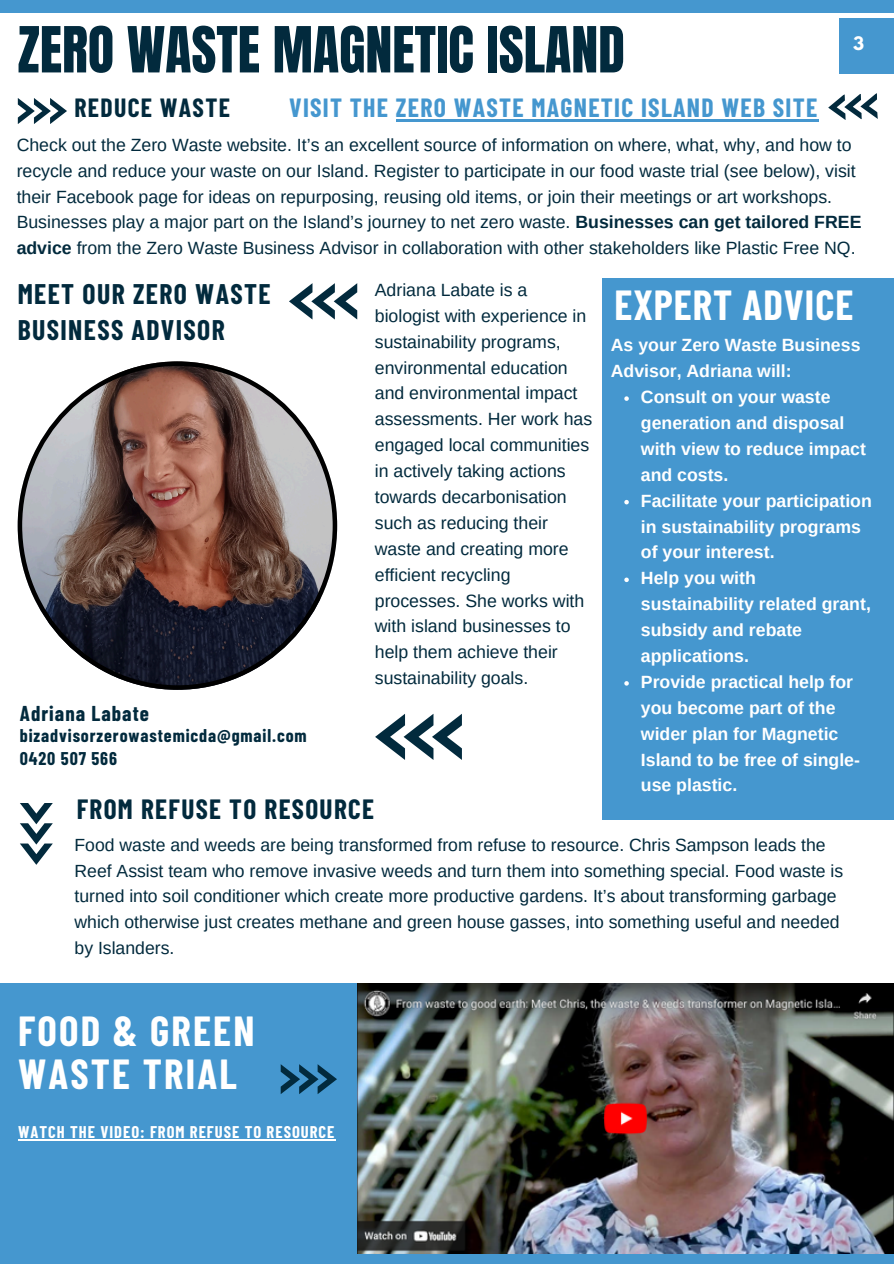
<style>
.page{position:relative;width:894px;height:1264px;background:#fff}
.page>*{position:absolute;margin:0;border:0;box-sizing:border-box;transform-origin:0 0}
.t1{font:54px "Anton";color:#022a3d}
.t2{font:700 41.1px/42.8px "Barlow Condensed";letter-spacing:.055em;color:#fff}
.t3{font:700 41.1px "Barlow Condensed";letter-spacing:.025em;color:#fff}
.t4{font:700 27.75px/36px "Barlow Condensed";letter-spacing:.05em;color:#022a3d}
.t5{font:700 27.15px "Barlow Condensed";letter-spacing:.05em;color:#022a3d}
.t6{font:700 25.65px "Barlow Condensed";letter-spacing:.05em;color:#4597cf}
.t7{font:700 25.65px "Barlow Condensed";letter-spacing:.05em;color:#022a3d}
.t8{font:700 21px "Barlow Condensed";letter-spacing:.05em;color:#022a3d}
.t9{font:700 18px/22.5px "Barlow Condensed";letter-spacing:.05em;color:#022a3d}
.t10{font:17.7px/25.8px "Arimo";color:#022a3d}
.t11{font:700 17.7px/25.8px "Arimo";color:#fff}
.t12{font:17.55px/25.8px "Arimo";color:#022a3d}
.t13{font:700 16.5px "Barlow Condensed";letter-spacing:.06em;color:#fff}
.t14{font:700 16.5px "League Spartan";color:#fff}
.s1{font-weight:700}
</style>
<div class="page">
<div style="left:0;top:983px;width:357px;height:257px;background:#4597cf"></div>
<svg style="left:18px;top:98px;width:49px;height:26px"></svg>
<div style="left:0;top:0;width:893px;height:12px;background:#4597cf"></div>
<div style="left:0;top:1240px;width:893px;height:23px;background:#4597cf"></div>
<hr style="left:396px;top:120px;width:422px;height:2px;background:#4597cf">
<div style="left:839px;top:18px;width:54px;height:56px;background:#4597cf"></div>
<svg style="left:18px;top:361px;width:319px;height:328px"></svg>
<img style="left:357px;top:983px;width:536px;height:269px">
<div style="left:602px;top:278px;width:291px;height:542px;background:#4597cf"></div>
<svg style="left:375px;top:713px;width:87px;height:47px"></svg>
<hr style="left:18px;top:1139px;width:317px;height:1px;background:#fff">
<svg style="left:280px;top:1064px;width:57px;height:30px"></svg>
<svg style="left:624px;top:396px;width:4px;height:5px"></svg>
<svg style="left:624px;top:500px;width:4px;height:4px"></svg>
<svg style="left:624px;top:577px;width:4px;height:5px"></svg>
<svg style="left:624px;top:681px;width:4px;height:4px"></svg>
<svg style="left:289px;top:283px;width:68px;height:36px"></svg>
<svg style="left:828px;top:93px;width:49px;height:27px"></svg>
<svg style="left:20px;top:803px;width:32px;height:61px"></svg>
<h3 class="t1" style="left:18px;top:11px;width:608px">ZERO WASTE MAGNETIC ISLAND</h3>
<p class="t7" style="left:75px;top:92px;width:157px">REDUCE WASTE</p>
<p class="t6" style="left:289px;top:92px;width:529px">VISIT THE ZERO WASTE MAGNETIC ISLAND WEB SITE</p>
<h3 class="t14" style="left:852px;top:35px;width:12px">3</h3>
<h1 class="t10" style="left:17px;top:132px;width:846px">Check out the Zero Waste website. It’s an excellent source of information on where, what, why, and how to recycle and reduce your waste on our Island. Register to participate in our food waste trial (see below), visit their Facebook page for ideas on repurposing, reusing old items, or join their meetings or art workshops.<br>Businesses play a major part on the Island’s journey to net zero waste. <span class="s1">Businesses can get tailored FREE advice</span> from the Zero Waste Business Advisor in collaboration with other stakeholders like Plastic Free NQ.</h1>
<p class="t4" style="left:18px;top:275px;width:254px">MEET OUR ZERO WASTE<br>BUSINESS ADVISOR</p>
<p class="t8" style="left:20px;top:699px;width:131px">Adriana Labate</p>
<p class="t9" style="left:20px;top:723px;width:288px">bizadvisorzerowastemicda@gmail.com<br>0420 507 566</p>
<p class="t10" style="left:375px;top:277px;width:219px">Adriana Labate is a biologist with experience in sustainability programs, environmental education and environmental impact assessments. Her work has engaged local communities in actively taking actions towards decarbonisation such as reducing their waste and creating more efficient recycling processes. She works with with island businesses to help them achieve their sustainability goals.</p>
<p class="t5" style="left:77px;top:792px;width:299px">FROM REFUSE TO RESOURCE</p>
<h5 class="t3" style="left:614px;top:278px;width:240px">EXPERT ADVICE</h5>
<p class="t11" style="left:610px;top:332px;width:251px">As your Zero Waste Business<br>Advisor, Adriana will:</p>
<p class="t11" style="left:640px;top:384px;width:226px">Consult on your waste generation and disposal with view to reduce impact and costs.</p>
<p class="t11" style="left:640px;top:487px;width:232px">Facilitate your participation in sustainability programs of your interest.</p>
<p class="t11" style="left:640px;top:565px;width:231px">Help you with sustainability related grant, subsidy and rebate applications.</p>
<h5 class="t11" style="left:640px;top:669px;width:220px">Provide practical help for you become part of the wider plan for Magnetic<br>Island to be free of single&shy;use plastic.</h5>
<p class="t12" style="left:75px;top:831px;width:770px">Food waste and weeds are being transformed from refuse to resource. Chris Sampson leads the Reef Assist team who remove invasive weeds and turn them into something special. Food waste is turned into soil conditioner which create more productive gardens. It’s about transforming garbage which otherwise just creates methane and green house gasses, into something useful and needed by Islanders.</p>
<p class="t2" style="left:18px;top:1008px;width:238px">FOOD &amp; GREEN<br>WASTE TRIAL</p>
<p class="t13" style="left:18px;top:1121px;width:318px">WATCH THE VIDEO: FROM REFUSE TO RESOURCE</p>
</div>
